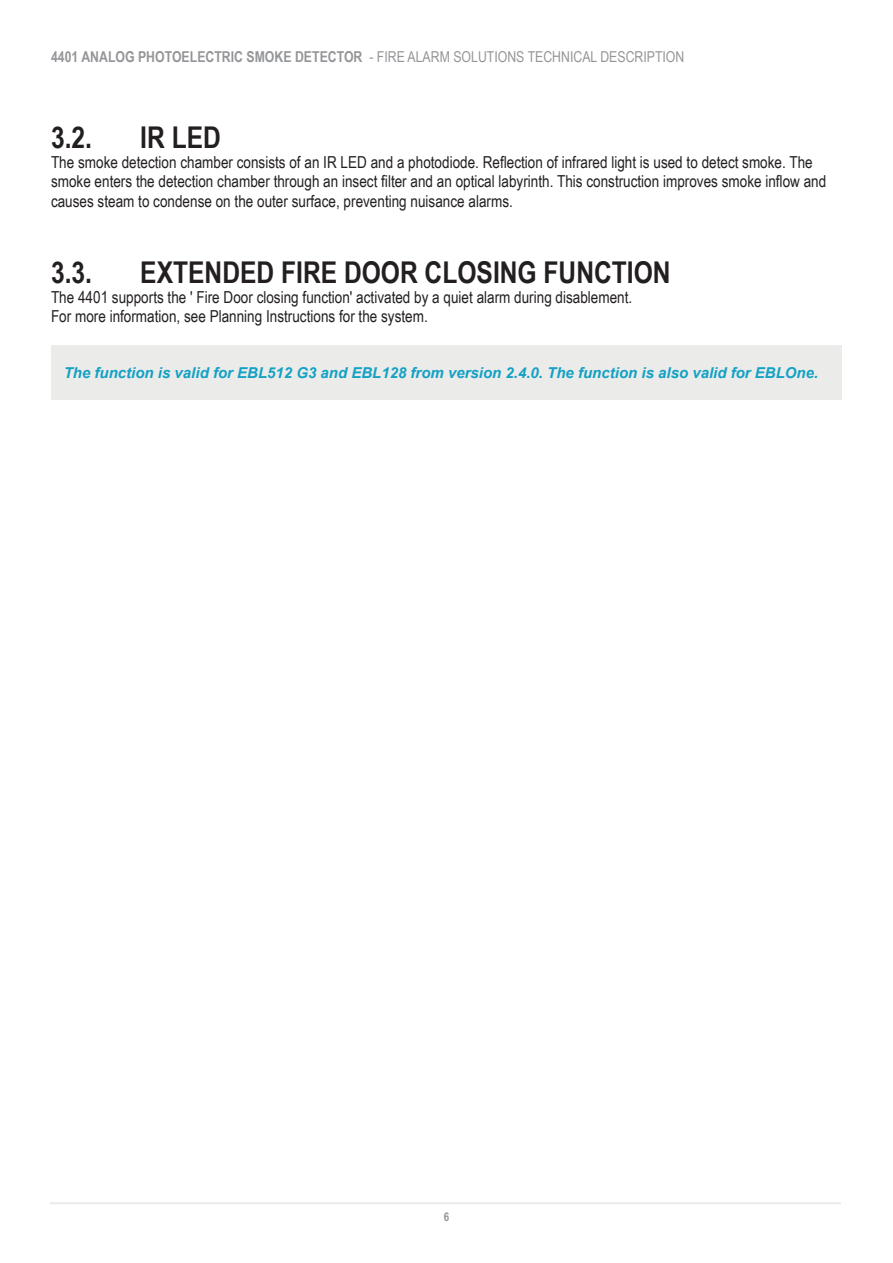
<style>
.page{position:relative;width:893px;height:1263px;background:#fff}
.page>*{position:absolute;margin:0;border:0;box-sizing:border-box;transform-origin:0 0}
.t1{font:700 30px "Arial Narrow";color:#231f20}
.t2{font:16.5px/19.8px "Arial Narrow";color:#231f20}
.NOTE{font:italic 700 15px "Arial";color:#13a1c4}
.t3{font:15px "Arial Narrow";color:#939598}
.t4{font:700 12px "Arial Narrow";color:#939598}
.s1{font-weight:700}
</style>
<div class="page">
<hr style="left:50px;top:1202px;width:791px;height:2px;background:#ebebea">
<div style="left:51px;top:346px;width:790px;height:54px;background:#ebebea"></div>
<p class="t3" style="left:51px;top:46px;width:635px"><span class="s1">4401 ANALOG PHOTOELECTRIC SMOKE DETECTOR</span> - FIRE ALARM SOLUTIONS TECHNICAL DESCRIPTION</p>
<p class="t1" style="left:51px;top:115px;width:43px">3.2.</p>
<p class="t1" style="left:140px;top:115px;width:82px">IR LED</p>
<p class="t2" style="left:51px;top:151px;width:777px">The smoke detection chamber consists of an IR LED and a photodiode. Reflection of infrared light is used to detect smoke. The smoke enters the detection chamber through an insect filter and an optical labyrinth. This construction improves smoke inflow and causes steam to condense on the outer surface, preventing nuisance alarms.</p>
<p class="t1" style="left:51px;top:250px;width:43px">3.3.</p>
<p class="t1" style="left:140px;top:250px;width:532px">EXTENDED FIRE DOOR CLOSING FUNCTION</p>
<p class="t2" style="left:51px;top:286px;width:583px">The 4401 supports the ' Fire Door closing function' activated by a quiet alarm during disablement.</p>
<p class="t2" style="left:51px;top:306px;width:378px">For more information, see Planning Instructions for the system.</p>
<p class="NOTE" style="left:64px;top:363px;width:756px">The function is valid for EBL512 G3 and EBL128 from version 2.4.0. The function is also valid for EBLOne.</p>
<p class="t4" style="left:444px;top:1207px;width:7px">6</p>
</div>
